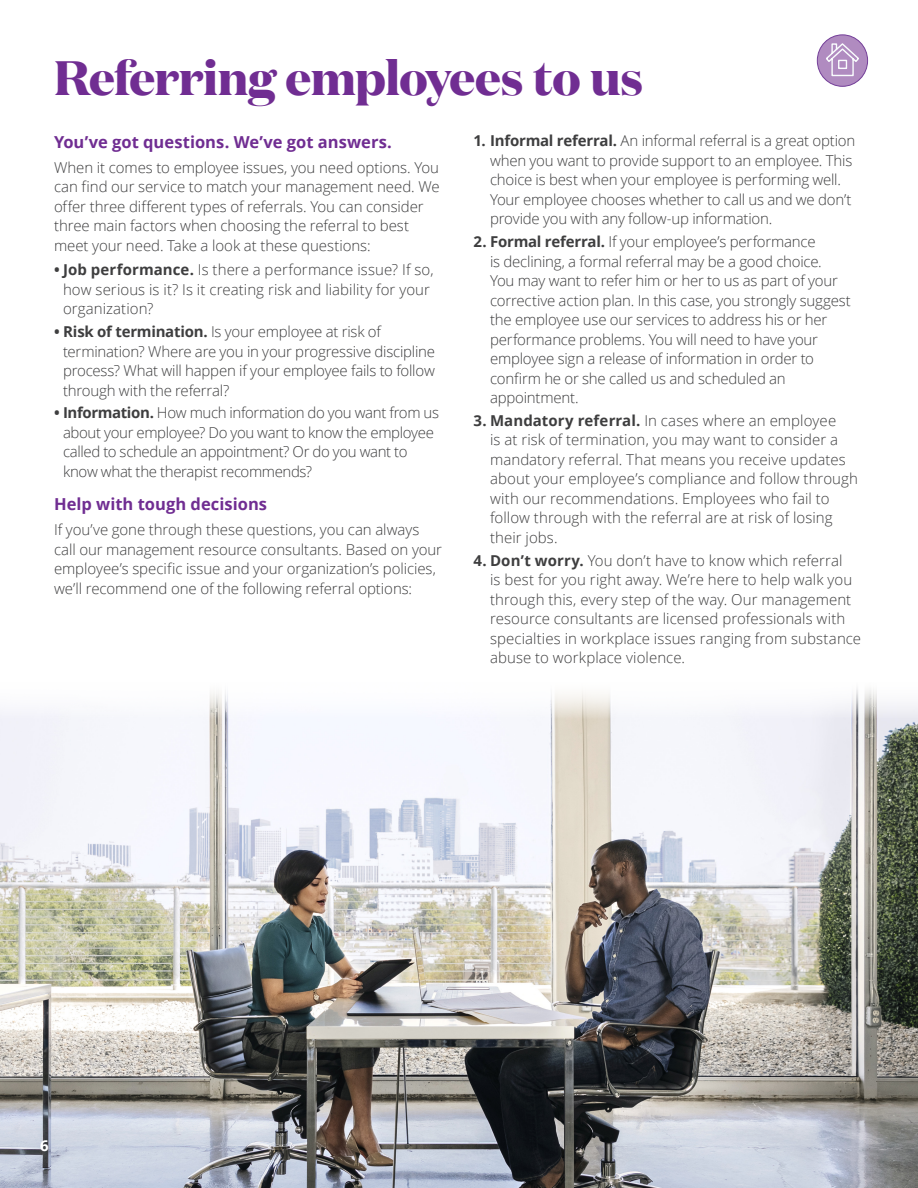
<style>
.page{position:relative;width:918px;height:1188px;background:#fff}
.page>*{position:absolute;margin:0;border:0;box-sizing:border-box;transform-origin:0 0}
.Page_Headline{font:700 48px "Domaine Display";letter-spacing:-.01em;color:#702d92}
.Body_headline{font:700 16.5px "Open Sans";color:#702d92}
.Body{font:300 15px/19.5px "Open Sans";letter-spacing:-.005em;color:#3e3e3f}
.Body-2{font:300 15px/19.5px "Open Sans";letter-spacing:-.025em;color:#3e3e3f}
.t1{font:700 15px "Open Sans";color:#fff}
.s1{font-weight:700}
</style>
<div class="page">
<img style="left:0;top:688px;width:918px;height:500px">
<div style="left:817px;top:35px;width:51px;height:51px;background:#b08bc0;border-radius:50%"></div>
<div style="left:817px;top:34px;width:51px;height:53px;border:1px solid #743f99;border-radius:50%"></div>
<svg style="left:825px;top:42px;width:35px;height:35px"></svg>
<h2 class="Page_Headline" style="left:54px;top:43px;width:591px">Referring employees to us</h2>
<h3 class="Body_headline" style="left:54px;top:130px;width:339px">You’ve got questions. We’ve got answers.</h3>
<p class="Body" style="left:54px;top:157px;width:387px">When it comes to employee issues, you need options. You can find our service to match your management need. We offer three different types of referrals. You can consider three main factors when choosing the referral to best meet your need. Take a look at these questions:</p>
<p class="Body" style="left:63px;top:260px;width:372px;text-indent:-9px"><span class="s1">• Job performance.</span> Is there a performance issue? If so, how serious is it? Is it creating risk and liability for your organization?</p>
<p class="Body" style="left:63px;top:322px;width:374px;text-indent:-9px"><span class="s1">• Risk of termination.</span> Is your employee at risk of termination? Where are you in your progressive discipline process? What will happen if your employee fails to follow through with the referral?</p>
<p class="Body-2" style="left:63px;top:403px;width:378px;text-indent:-9px"><span class="s1">• Information.</span> How much information do you want from us about your employee? Do you want to know the employee called to schedule an appointment? Or do you want to know what the therapist recommends?</p>
<h3 class="Body_headline" style="left:54px;top:493px;width:215px">Help with tough decisions</h3>
<p class="Body" style="left:54px;top:520px;width:390px">If you’ve gone through these questions, you can always call our management resource consultants. Based on your employee’s specific issue and your organization’s policies, we’ll recommend one of the following referral options:</p>
<p class="Body" style="left:490px;top:131px;width:367px;text-indent:-16px"><span class="s1">1. Informal referral.</span> An informal referral is a great option when you want to provide support to an employee. This choice is best when your employee is performing well.<br>Your employee chooses whether to call us and we don’t provide you with any follow-up information.</p>
<p class="Body" style="left:490px;top:232px;width:362px;text-indent:-16px"><span class="s1">2. Formal referral.</span> If your employee’s performance<br>is declining, a formal referral may be a good choice.<br>You may want to refer him or her to us as part of your corrective action plan. In this case, you strongly suggest the employee use our services to address his or her performance problems. You will need to have your employee sign a release of information in order to confirm he or she called us and scheduled an appointment.</p>
<p class="Body" style="left:490px;top:410px;width:369px;text-indent:-16px"><span class="s1">3. Mandatory referral.</span> In cases where an employee<br>is at risk of termination, you may want to consider a mandatory referral. That means you receive updates about your employee’s compliance and follow through with our recommendations. Employees who fail to follow through with the referral are at risk of losing their jobs.</p>
<p class="Body" style="left:490px;top:550px;width:373px;text-indent:-16px"><span class="s1">4. Don’t worry.</span> You don’t have to know which referral<br>is best for you right away. We’re here to help walk you through this, every step of the way. Our management resource consultants are licensed professionals with specialties in workplace issues ranging from substance abuse to workplace violence.</p>
<p class="t1" style="left:40px;top:1135px;width:10px">6</p>
</div>
